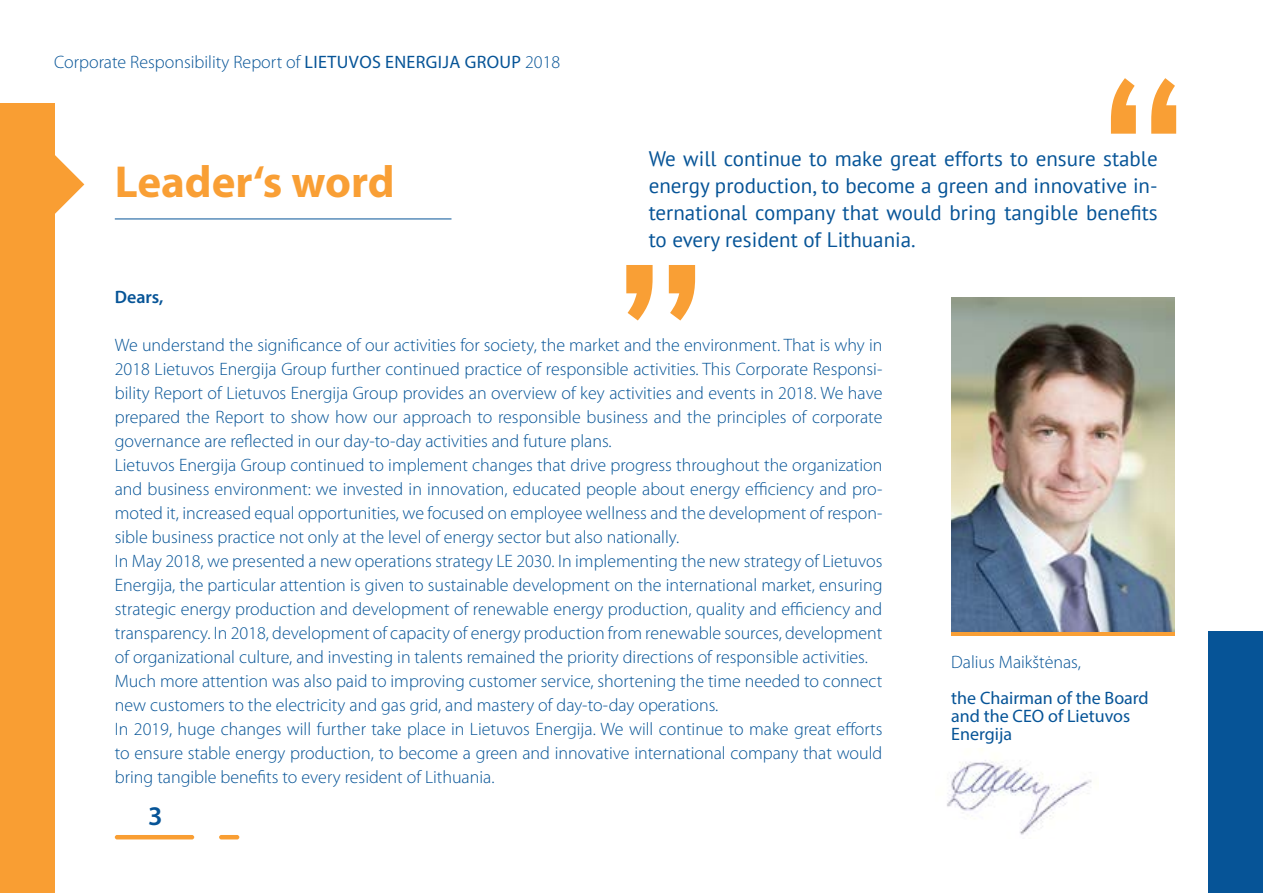
<style>
.page{position:relative;width:1263px;height:893px;background:#fff}
.page>*{position:absolute;margin:0;border:0;box-sizing:border-box;transform-origin:0 0}
.t1{font:700 45px "Myriad Pro";color:#f99f35}
.t2{font:600 27px "Myriad Pro";color:#065497}
.t3{font:21px/27px "PT Sans";color:#065497;text-align:justify}
.t4{font:300 18px/24px "Myriad Pro";color:#065497}
.t5{font:18px/18px "Myriad Pro";color:#065497}
.t6{font:600 18px "Myriad Pro";color:#065497}
.s1{font-weight:400}
</style>
<div class="page">
<hr style="left:219px;top:835px;width:20px;height:4px;background:#f99e33;border-radius:2px">
<hr style="left:115px;top:835px;width:79px;height:4px;background:#f99e33;border-radius:2px">
<div style="left:951px;top:631px;width:224px;height:5px;background:#f99f35"></div>
<img style="left:951px;top:298px;width:224px;height:333px">
<div style="left:1209px;top:631px;width:54px;height:262px;background:#065497"></div>
<hr style="left:115px;top:219px;width:336px;height:1px;background:#065497">
<div style="left:0;top:103px;width:55px;height:790px;background:#f99e33"></div>
<svg style="left:55px;top:155px;width:29px;height:59px"></svg>
<svg style="left:626px;top:265px;width:69px;height:55px"></svg>
<svg style="left:1111px;top:78px;width:65px;height:56px"></svg>
<img style="left:947px;top:760px;width:145px;height:75px">
<p class="t4" style="left:54px;top:50px;width:508px">Corporate Responsibility Report of <span class="s1">LIETUVOS ENERGIJA GROUP</span> 2018</p>
<h1 class="t1" style="left:115px;top:153px;width:281px">Leader‘s word</h1>
<p class="t3" style="left:649px;top:144px;width:510px">We will continue to make great efforts to ensure stable energy production, to become a green and innovative in&shy;ternational company that would bring tangible benefits to every resident of Lithuania.</p>
<p class="t6" style="left:115px;top:286px;width:50px">Dears,</p>
<p class="t4" style="left:115px;top:333px;width:769px">We understand the significance of our activities for society, the market and the environment. That is why in 2018 Lietuvos Energija Group further continued practice of responsible activities. This Corporate Responsi&shy;bility Report of Lietuvos Energija Group provides an overview of key activities and events in 2018. We have prepared the Report to show how our approach to responsible business and the principles of corporate governance are reflected in our day-to-day activities and future plans.<br>Lietuvos Energija Group continued to implement changes that drive progress throughout the organization and business environment: we invested in innovation, educated people about energy efficiency and pro&shy;moted it, increased equal opportunities, we focused on employee wellness and the development of respon&shy;sible business practice not only at the level of energy sector but also nationally.<br>In May 2018, we presented a new operations strategy LE 2030. In implementing the new strategy of Lietuvos Energija, the particular attention is given to sustainable development on the international market, ensuring strategic energy production and development of renewable energy production, quality and efficiency and transparency. In 2018, development of capacity of energy production from renewable sources, development of organizational culture, and investing in talents remained the priority directions of responsible activities.<br>Much more attention was also paid to improving customer service, shortening the time needed to connect new customers to the electricity and gas grid, and mastery of day-to-day operations.<br>In 2019, huge changes will further take place in Lietuvos Energija. We will continue to make great efforts to ensure stable energy production, to become a green and innovative international company that would bring tangible benefits to every resident of Lithuania.</p>
<h2 class="t2" style="left:148px;top:798px;width:16px">3</h2>
<p class="t4" style="left:951px;top:650px;width:131px">Dalius Maikštėnas,</p>
<p class="t5" style="left:951px;top:689px;width:199px">the Chairman of the Board and the CEO of Lietuvos<br>Energija</p>
</div>
